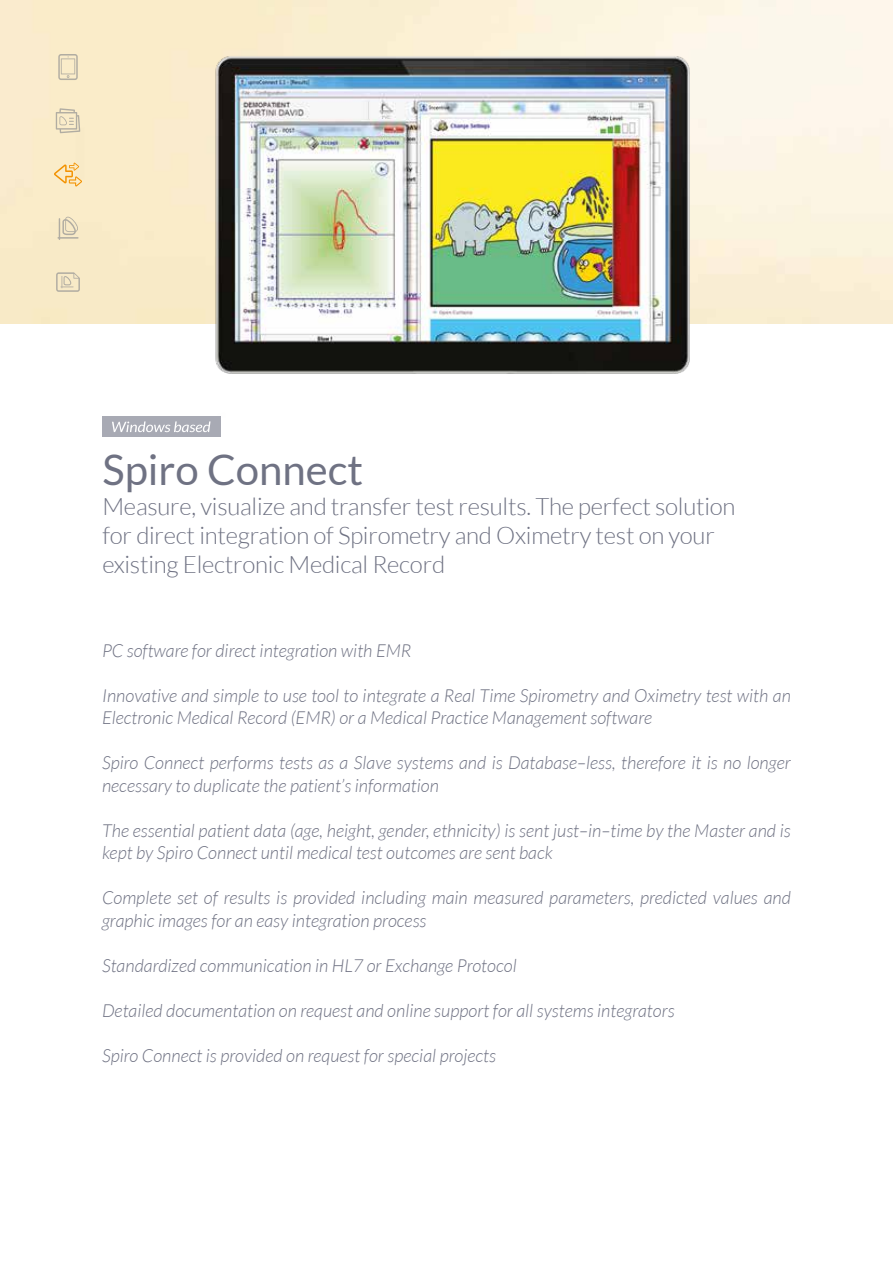
<style>
.page{position:relative;width:893px;height:1263px;background:#fff}
.page>*{position:absolute;margin:0;border:0;box-sizing:border-box;transform-origin:0 0}
.t1{font:42px "Lato";color:#6f7283}
.t2{font:300 24px/28.8px "Lato";letter-spacing:-.01em;color:#6f7283}
.t3{font:italic 300 18px/22.5px "Lato";color:#6f7283}
</style>
<div class="page">
<img style="left:78px;top:0;width:745px;height:437px">
<svg style="left:58px;top:54px;width:20px;height:26px"></svg>
<svg style="left:56px;top:108px;width:24px;height:25px"></svg>
<svg style="left:54px;top:163px;width:28px;height:23px"></svg>
<svg style="left:57px;top:217px;width:22px;height:23px"></svg>
<svg style="left:56px;top:272px;width:24px;height:20px"></svg>
<div style="left:102px;top:417px;width:118px;height:20px;background:#a8aab4"></div>
<svg style="left:112px;top:421px;width:99px;height:11px"></svg>
<h1 class="t1" style="left:102px;top:446px;width:262px">Spiro Connect</h1>
<h2 class="t2" style="left:102px;top:492px;width:635px">Measure, visualize and transfer test results. The perfect solution for direct integration of Spirometry and Oximetry test on your existing Electronic Medical Record</h2>
<p class="t3" style="left:102px;top:640px;width:311px">PC software for direct integration with EMR</p>
<p class="t3" style="left:102px;top:685px;width:690px">Innovative and simple to use tool to integrate a Real Time Spirometry and Oximetry test with an<br>Electronic Medical Record (EMR) or a Medical Practice Management software</p>
<p class="t3" style="left:102px;top:752px;width:690px">Spiro Connect performs tests as a Slave systems and is Database–less, therefore it is no longer necessary to duplicate the patient’s information</p>
<p class="t3" style="left:102px;top:820px;width:690px">The essential patient data (age, height, gender, ethnicity) is sent just–in–time by the Master and is kept by Spiro Connect until medical test outcomes are sent back</p>
<p class="t3" style="left:102px;top:887px;width:690px">Complete set of results is provided including main measured parameters, predicted values and graphic images for an easy integration process</p>
<p class="t3" style="left:102px;top:955px;width:416px">Standardized communication in HL7 or Exchange Protocol</p>
<p class="t3" style="left:102px;top:1000px;width:574px">Detailed documentation on request and online support for all systems integrators</p>
<p class="t3" style="left:102px;top:1045px;width:395px">Spiro Connect is provided on request for special projects</p>
</div>
